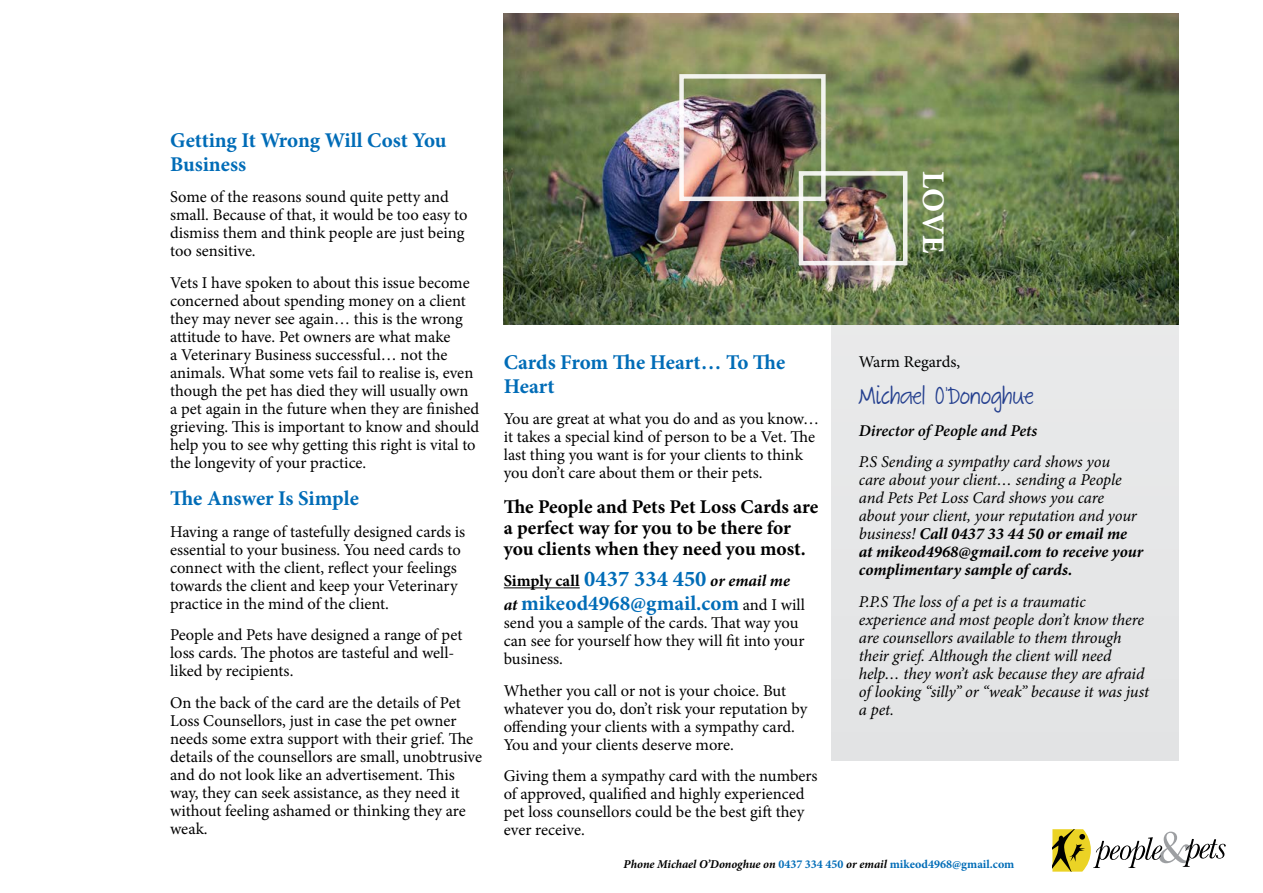
<style>
.page{position:relative;width:1263px;height:893px;background:#fff}
.page>*{position:absolute;margin:0;border:0;box-sizing:border-box;transform-origin:0 0}
.t1{font:700 31.5px "Minion Pro";color:#fff}
.t2{font:700 21px/24px "Minion Pro";color:#006cb7}
.t3{font:21px "The Great Escape";color:#25408f}
.t4{font:700 19.5px/21px "Minion Pro";color:#000}
.t5{font:16.5px/18px "Minion Pro";letter-spacing:-.005em;color:#000}
.t6{font:italic 16.5px/18px "Minion Pro";letter-spacing:-.01em;color:#000}
.t7{font:700 16.5px "Minion Pro";color:#000}
.t8{font:italic 600 16.5px "Minion Pro";letter-spacing:-.005em;color:#000}
.t9{font:italic 700 12px "Minion Pro";letter-spacing:-.005em;color:#000}
.s1{font-size:22.5px;color:#006cb7}
.s2{font-style:italic}
.s3{font-style:italic;font-size:16.5px;color:#000}
.s4{font-weight:400;font-size:16.5px;color:#000}
.s5{font-weight:700}
.s6{font-style:normal;color:#006cb7}
</style>
<div class="page">
<div style="left:831px;top:86px;width:348px;height:675px;background:#e6e7e8"></div>
<hr style="left:504px;top:587px;width:76px;height:1px;background:#000">
<svg style="left:1052px;top:829px;width:174px;height:43px"></svg>
<img style="left:504px;top:13px;width:675px;height:312px">
<div style="left:799px;top:171px;width:108px;height:94px;border:4px solid #fff"></div>
<div style="left:679px;top:74px;width:147px;height:127px;border:4px solid #fff"></div>
<p class="t2" style="left:170px;top:128px;width:278px">Getting It Wrong Will Cost You<br>Business</p>
<p class="t5" style="left:170px;top:188px;width:299px">Some of the reasons sound quite petty and small. Because of that, it would be too easy to dismiss them and think people are just being too sensitive.</p>
<p class="t5" style="left:170px;top:273px;width:311px">Vets I have spoken to about this issue become concerned about spending money on a client they may never see again… this is the wrong attitude to have. Pet owners are what make<br>a Veterinary Business successful… not the animals. What some vets fail to realise is, even though the pet has died they will usually own a pet again in the future when they are finished grieving. This is important to know and should help you to see why getting this right is vital to the longevity of your practice.</p>
<p class="t2" style="left:170px;top:486px;width:190px">The Answer Is Simple</p>
<p class="t5" style="left:170px;top:522px;width:297px">Having a range of tastefully designed cards is essential to your business. You need cards to connect with the client, reflect your feelings towards the client and keep your Veterinary practice in the mind of the client.</p>
<p class="t5" style="left:170px;top:626px;width:294px">People and Pets have designed a range of pet loss cards. The photos are tasteful and well&shy;liked by recipients.</p>
<p class="t5" style="left:170px;top:693px;width:314px">On the back of the card are the details of Pet Loss Counsellors, just in case the pet owner needs some extra support with their grief. The details of the counsellors are small, unobtrusive and do not look like an advertisement. This way, they can seek assistance, as they need it without feeling ashamed or thinking they are weak.</p>
<p class="t2" style="left:504px;top:350px;width:283px">Cards From The Heart… To The<br>Heart</p>
<p class="t5" style="left:504px;top:410px;width:317px">You are great at what you do and as you know… it takes a special kind of person to be a Vet. The last thing you want is for your clients to think you don’t care about them or their pets.</p>
<p class="t4" style="left:504px;top:496px;width:316px">The People and Pets Pet Loss Cards are a perfect way for you to be there for you clients when they need you most.</p>
<p class="t7" style="left:504px;top:569px;width:288px">Simply call <span class="s1">0437 334 450</span> <span class="s2">or email me</span></p>
<p class="t2" style="left:504px;top:591px;width:303px"><span class="s3">at</span> mikeod4968@gmail.com <span class="s4">and I will</span></p>
<p class="t5" style="left:504px;top:614px;width:302px">send you a sample of the cards. That way you can see for yourself how they will fit into your business.</p>
<p class="t5" style="left:504px;top:681px;width:305px">Whether you call or not is your choice. But whatever you do, don’t risk your reputation by offending your clients with a sympathy card.<br>You and your clients deserve more.</p>
<p class="t5" style="left:504px;top:767px;width:315px">Giving them a sympathy card with the numbers of approved, qualified and highly experienced pet loss counsellors could be the best gift they ever receive.</p>
<h1 class="t1" style="left:955px;top:171px;width:83px;rotate:90deg">LOVE</h1>
<p class="t5" style="left:859px;top:353px;width:103px">Warm Regards,</p>
<p class="t3" style="left:859px;top:385px;width:176px">Michael O’Donoghue</p>
<p class="t8" style="left:859px;top:419px;width:180px">Director of People and Pets</p>
<p class="t6" style="left:859px;top:453px;width:286px">P.S Sending a sympathy card shows you<br>care about your client… sending a People and Pets Pet Loss Card shows you care about your client, your reputation and your business! <span class="s5">Call 0437 33 44 50 or email me at mikeod4968@gmail.com to receive your complimentary sample of cards.</span></p>
<p class="t6" style="left:859px;top:593px;width:292px">P.P.S The loss of a pet is a traumatic experience and most people don’t know there are counsellors available to them through their grief. Although the client will need help… they won’t ask because they are afraid of looking “silly” or “weak” because it was just a pet.</p>
<p class="t9" style="left:624px;top:855px;width:392px">Phone Michael O’Donoghue on <span class="s6">0437 334 450</span> or email <span class="s6">mikeod4968@gmail.com</span></p>
</div>
